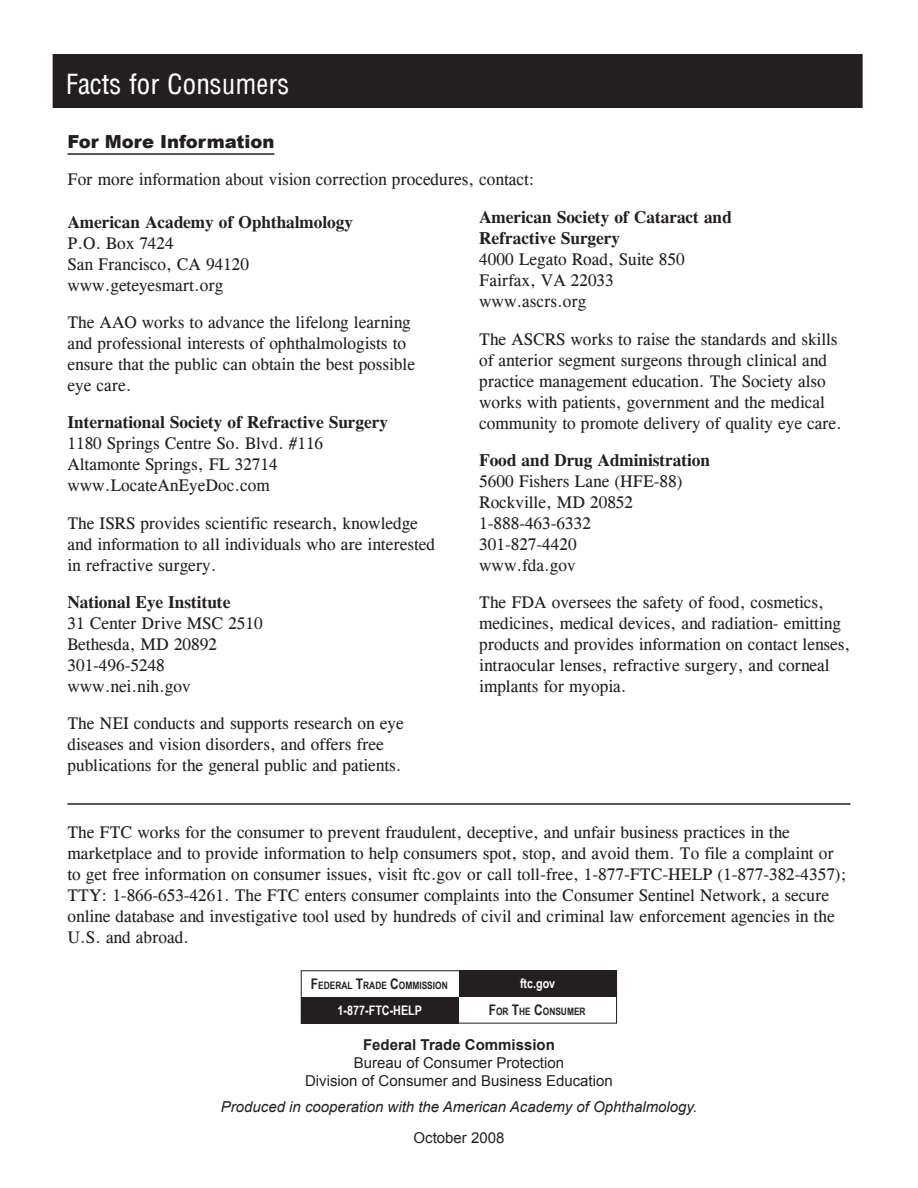
<style>
.page{position:relative;width:918px;height:1188px;background:#fff}
.page>*{position:absolute;margin:0;border:0;box-sizing:border-box;transform-origin:0 0}
.Page_Header{font:condensed 27px "Arena";color:#fff}
.Head_A{font:900 18px "Arial";color:#231f20}
.Body_Text{font:17.25px/21px "CG Times";color:#231f20}
.FTC_BCP_OCBE{font:15px/18px "Arial";color:#231f20;text-align:center}
.FTC_BCP_OCBE-2{font:italic 15px "Arial";color:#231f20}
.FTC_BCP_OCBE-3{font:700 15px "Arial";color:#231f20}
.t1{font:700 13.2px "Arial Narrow";color:#fff}
.t2{font:700 10.2px "Arial Narrow";color:#231f20}
.s1{font-weight:700}
.s2{font-size:14.55px}
</style>
<div class="page">
<div style="left:53px;top:55px;width:809px;height:52px;background:#231f20"></div>
<div style="left:53px;top:54px;width:810px;height:54px;border:2px solid #231f20"></div>
<div style="left:301px;top:970px;width:316px;height:53px;border:1px solid #231f20"></div>
<div style="left:459px;top:971px;width:157px;height:26px;background:#231f20"></div>
<div style="left:301px;top:997px;width:158px;height:26px;background:#231f20"></div>
<hr style="left:68px;top:153px;width:206px;height:2px;background:#231f20">
<hr style="left:68px;top:803px;width:782px;height:2px;background:#231f20">
<p class="Page_Header" style="left:66px;top:72px;width:225px">Facts for Consumers</p>
<p class="Head_A" style="left:68px;top:128px;width:208px">For More Information</p>
<p class="Body_Text" style="left:68px;top:169px;width:469px">For more information about vision correction procedures, contact:</p>
<p class="Body_Text" style="left:68px;top:212px;width:287px"><span class="s1">American Academy of Ophthalmology<br></span>P.O. Box 7424<br>San Francisco, CA 94120 www.geteyesmart.org</p>
<p class="Body_Text" style="left:68px;top:312px;width:349px">The AAO works to advance the lifelong learning and professional interests of ophthalmologists to ensure that the public can obtain the best possible eye care.</p>
<p class="Body_Text" style="left:68px;top:412px;width:322px"><span class="s1">International Society of Refractive Surgery </span>1180 Springs Centre So. Blvd. #116<br>Altamonte Springs, FL 32714 www.LocateAnEyeDoc.com</p>
<p class="Body_Text" style="left:68px;top:512px;width:369px">The ISRS provides scientific research, knowledge and information to all individuals who are interested in refractive surgery.</p>
<p class="Body_Text" style="left:68px;top:592px;width:197px"><span class="s1">National Eye Institute<br></span>31 Center Drive MSC 2510<br>Bethesda, MD 20892<br>301-496-5248 www.nei.nih.gov</p>
<p class="Body_Text" style="left:68px;top:713px;width:338px">The NEI conducts and supports research on eye diseases and vision disorders, and offers free publications for the general public and patients.</p>
<p class="Body_Text" style="left:479px;top:207px;width:254px"><span class="s1">American Society of Cataract and<br>Refractive Surgery<br></span>4000 Legato Road, Suite 850<br>Fairfax, VA 22033<br>www.ascrs.org</p>
<p class="Body_Text" style="left:479px;top:328px;width:364px">The ASCRS works to raise the standards and skills of anterior segment surgeons through clinical and practice management education. The Society also works with patients, government and the medical community to promote delivery of quality eye care.</p>
<p class="Body_Text" style="left:479px;top:450px;width:232px"><span class="s1">Food and Drug Administration<br></span>5600 Fishers Lane (HFE-88)<br>Rockville, MD 20852<br>1-888-463-6332<br>301-827-4420<br>www.fda.gov</p>
<p class="Body_Text" style="left:479px;top:592px;width:373px">The FDA oversees the safety of food, cosmetics, medicines, medical devices, and radiation- emitting products and provides information on contact lenses, intraocular lenses, refractive surgery, and corneal implants for myopia.</p>
<p class="Body_Text" style="left:68px;top:822px;width:780px">The FTC works for the consumer to prevent fraudulent, deceptive, and unfair business practices in the marketplace and to provide information to help consumers spot, stop, and avoid them. To file a complaint or to get free information on consumer issues, visit ftc.gov or call toll-free, 1-877-FTC-HELP (1-877-382-4357); TTY: 1-866-653-4261. The FTC enters consumer complaints into the Consumer Sentinel Network, a secure online database and investigative tool used by hundreds of civil and criminal law enforcement agencies in the U.S. and abroad.</p>
<p class="t2" style="left:311px;top:978px;width:138px"><span class="s2">F</span>EDERAL <span class="s2">T</span>RADE <span class="s2">C</span>OMMISSION</p>
<p class="t1" style="left:520px;top:974px;width:37px">ftc.gov</p>
<p class="t1" style="left:338px;top:1000px;width:86px">1-877-FTC-HELP</p>
<p class="t2" style="left:489px;top:1004px;width:98px"><span class="s2">F</span>OR <span class="s2">T</span>HE <span class="s2">C</span>ONSUMER</p>
<p class="FTC_BCP_OCBE-3" style="left:363px;top:1035px;width:193px">Federal Trade Commission</p>
<p class="FTC_BCP_OCBE" style="left:305px;top:1054px;width:309px">Bureau of Consumer Protection<br>Division of Consumer and Business Education</p>
<p class="FTC_BCP_OCBE-2" style="left:221px;top:1097px;width:478px">Produced in cooperation with the American Academy of Ophthalmology.</p>
<p class="FTC_BCP_OCBE" style="left:414px;top:1129px;width:92px">October 2008</p>
</div>
